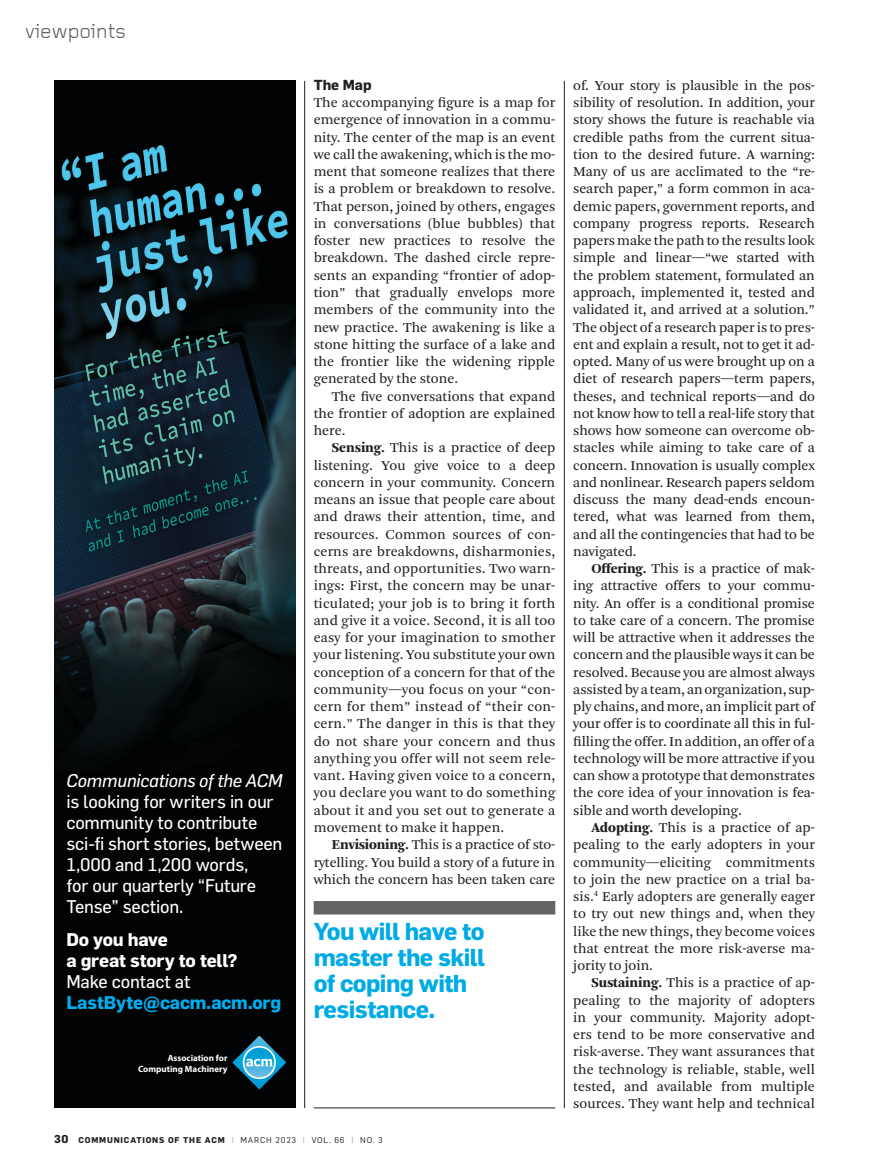
<style>
.page{position:relative;width:878px;height:1175px;background:#fff}
.page>*{position:absolute;margin:0;border:0;box-sizing:border-box;transform-origin:0 0}
.Views_pullquote_top{font:700 24px/25.8px "Flama";letter-spacing:-.025em;color:#00abe5}
.t1{font:21px "Foundry Gridnik";letter-spacing:-.015em;color:#636466}
.t2{font:18px/21px "Flama";letter-spacing:-.01em;color:#fff}
.t3{font:700 18px/21px "Flama";letter-spacing:-.01em;color:#fff}
.Text_justified{font:14.25px/17.2px "Arnhem Blond";color:#231f20;text-align:justify}
.Text_justified_no_in{font:14.25px/17.2px "Arnhem Blond";color:#231f20;text-align:justify}
.Text_standard_subhea{font:700 14.25px "Flama";color:#231f20}
.Cover_logo_bold{font:700 9px/10.8px "Myriad Pro";color:#fff;text-align:right}
.t4{font:700 8.25px "Flama";letter-spacing:.1em;color:#231f20}
.s1{font-style:italic}
.s2{font-weight:400}
.s3{color:#00aeef}
.s4{font-family:"Arnhem";font-weight:900}
.s5{font-size:11.25px}
.s6{font-weight:400;color:#949698}
</style>
<div class="page">
<hr style="left:304px;top:81px;width:1px;height:1027px;background:#231f20">
<hr style="left:564px;top:81px;width:1px;height:1027px;background:#231f20">
<div style="left:314px;top:901px;width:241px;height:13px;background:#636466"></div>
<hr style="left:314px;top:1107px;width:241px;height:1px;background:#231f20">
<div style="left:54px;top:81px;width:241px;height:1027px;background:#020304"></div>
<img style="left:54px;top:145px;width:241px;height:602px">
<svg style="left:247px;top:1077px;width:25px;height:12px"></svg>
<svg style="left:243px;top:1046px;width:33px;height:33px"></svg>
<svg style="left:232px;top:1036px;width:54px;height:41px"></svg>
<h2 class="t1" style="left:25px;top:19px;width:103px">viewpoints</h2>
<p class="t2" style="left:66px;top:769px;width:218px"><span class="s1">Communications of the ACM </span>is looking for writers in our community to contribute sci-fi short stories, between<br>1,000 and 1,200 words,<br>for our quarterly “Future<br>Tense” section.</p>
<p class="t3" style="left:66px;top:928px;width:216px">Do you have<br>a great story to tell?<br><span class="s2">Make contact at<br></span><span class="s3">LastByte@cacm.acm.org</span></p>
<p class="Cover_logo_bold" style="left:138px;top:1052px;width:91px">Association for<br>Computing Machinery</p>
<p class="Text_standard_subhea" style="left:314px;top:76px;width:59px">The Map</p>
<p class="Text_justified_no_in" style="left:314px;top:94px;width:243px">The accompanying figure is a map for emergence of innovation in a commu&shy;nity. The center of the map is an event we call the awakening, which is the mo&shy;ment that someone realizes that there is a problem or breakdown to resolve.<br>That person, joined by others, engages in conversations (blue bubbles) that foster new practices to resolve the breakdown. The dashed circle repre&shy;sents an expanding “frontier of adop&shy;tion” that gradually envelops more members of the community into the new practice. The awakening is like a stone hitting the surface of a lake and the frontier like the widening ripple generated by the stone.</p>
<p class="Text_justified" style="left:314px;top:387px;width:243px;text-indent:18px">The five conversations that expand the frontier of adoption are explained here.</p>
<p class="Text_justified" style="left:314px;top:439px;width:243px;text-indent:18px"><span class="s4">Sensing.</span> This is a practice of deep listening. You give voice to a deep concern in your community. Concern means an issue that people care about and draws their attention, time, and resources. Common sources of con&shy;cerns are breakdowns, disharmonies, threats, and opportunities. Two warn&shy;ings: First, the concern may be unar&shy;ticulated; your job is to bring it forth and give it a voice. Second, it is all too easy for your imagination to smother your listening. You substitute your own conception of a concern for that of the community—you focus on your “con&shy;cern for them” instead of “their con&shy;cern.” The danger in this is that they do not share your concern and thus anything you offer will not seem rele&shy;vant. Having given voice to a concern, you declare you want to do something about it and you set out to generate a movement to make it happen.</p>
<p class="Text_justified" style="left:314px;top:836px;width:243px;text-indent:18px"><span class="s4">Envisioning.</span> This is a practice of sto&shy;rytelling. You build a story of a future in which the concern has been taken care</p>
<p class="Views_pullquote_top" style="left:314px;top:918px;width:173px">You will have to master the skill of coping with resistance.</p>
<p class="t4" style="left:54px;top:1134px;width:330px"><span class="s5">30</span> COMMUNICATIONS OF THE ACM <span class="s6">|</span> <span class="s2">MARCH 2023</span> <span class="s6">|</span> <span class="s2">VOL. 66</span> <span class="s6">|</span> <span class="s2">NO. 3</span></p>
<p class="Text_justified" style="left:573px;top:77px;width:243px">of. Your story is plausible in the pos&shy;sibility of resolution. In addition, your story shows the future is reachable via credible paths from the current situa&shy;tion to the desired future. A warning:<br>Many of us are acclimated to the “re&shy;search paper,” a form common in aca&shy;demic papers, government reports, and company progress reports. Research papers make the path to the results look simple and linear—“we started with the problem statement, formulated an approach, implemented it, tested and validated it, and arrived at a solution.” The object of a research paper is to pres&shy;ent and explain a result, not to get it ad&shy;opted. Many of us were brought up on a diet of research papers—term papers, theses, and technical reports—and do not know how to tell a real-life story that shows how someone can overcome ob&shy;stacles while aiming to take care of a concern. Innovation is usually complex and nonlinear. Research papers seldom discuss the many dead-ends encoun&shy;tered, what was learned from them, and all the contingencies that had to be navigated.</p>
<p class="Text_justified" style="left:573px;top:560px;width:244px;text-indent:18px"><span class="s4">Offering.</span> This is a practice of mak&shy;ing attractive offers to your commu&shy;nity. An offer is a conditional promise to take care of a concern. The promise will be attractive when it addresses the concern and the plausible ways it can be resolved. Because you are almost always assisted by a team, an organization, sup&shy;ply chains, and more, an implicit part of your offer is to coordinate all this in ful&shy;filling the offer. In addition, an offer of a technology will be more attractive if you can show a prototype that demonstrates the core idea of your innovation is fea&shy;sible and worth developing.</p>
<p class="Text_justified" style="left:573px;top:819px;width:243px;text-indent:18px"><span class="s4">Adopting.</span> This is a practice of ap&shy;pealing to the early adopters in your community—eliciting commitments to join the new practice on a trial ba&shy;sis.<sup>4</sup> Early adopters are generally eager to try out new things and, when they like the new things, they become voices that entreat the more risk-averse ma&shy;jority to join.</p>
<p class="Text_justified" style="left:573px;top:974px;width:243px;text-indent:18px"><span class="s4">Sustaining.</span> This is a practice of ap&shy;pealing to the majority of adopters in your community. Majority adopt&shy;ers tend to be more conservative and risk-averse. They want assurances that the technology is reliable, stable, well tested, and available from multiple sources. They want help and technical</p>
</div>
